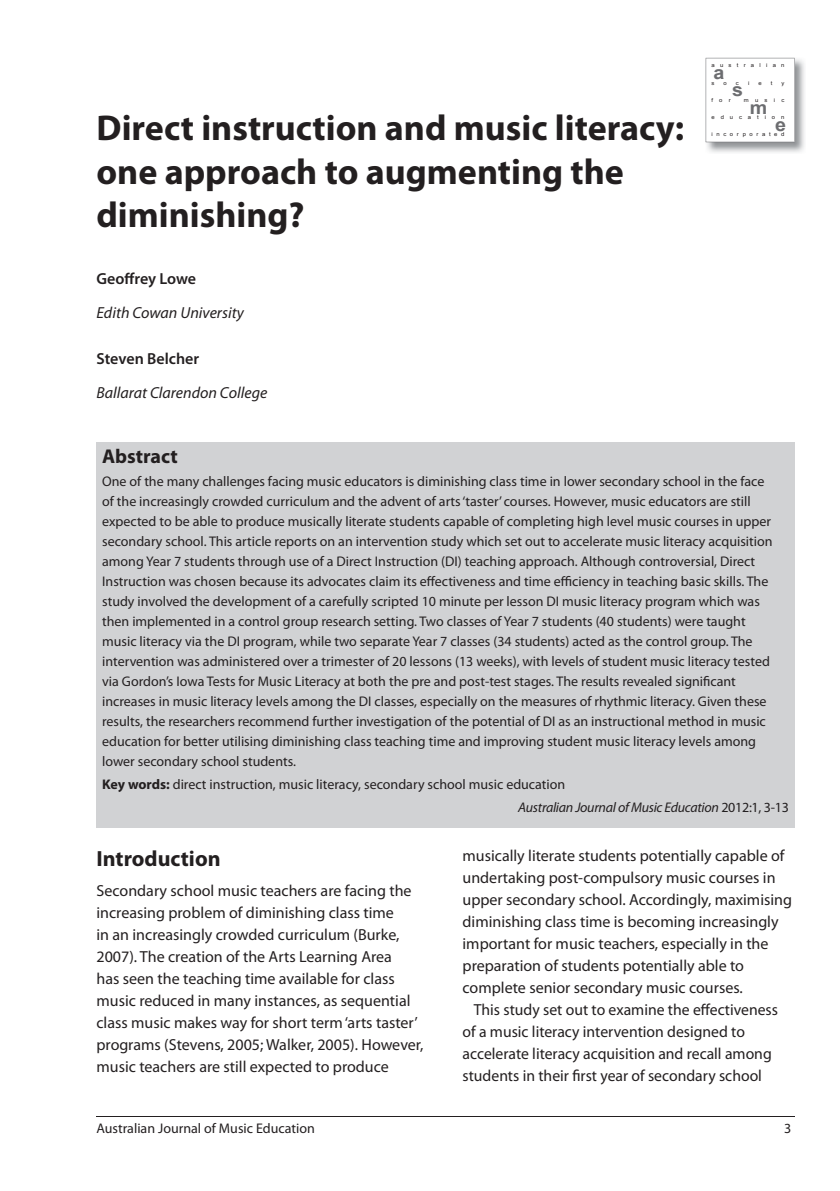
<style>
.page{position:relative;width:840px;height:1191px;background:#fff}
.page>*{position:absolute;margin:0;border:0;box-sizing:border-box;transform-origin:0 0}
.t1{font:700 36px/43.2px "Myriad Pro";color:#231f20}
.t2{font:700 22px "Myriad Pro";color:#231f20}
.t3{font:700 20px "Myriad Pro";color:#231f20}
.t4{font:700 18px "Arial";color:#6c6d70;scale:1.09 1}
.t5{font:16px/22px "Myriad Pro";color:#231f20}
.t6{font:italic 16px "Myriad Pro";color:#231f20}
.t7{font:600 16px "Myriad Pro";color:#231f20}
.t8{font:14px/20px "Myriad Pro";color:#231f20}
.t9{font:5.4px "Arial";letter-spacing:.89em;color:#231f20;scale:1.09 1}
.t10{font:5.4px "Arial";letter-spacing:.615em;color:#231f20;scale:1.09 1}
.t11{font:5.4px "Arial";letter-spacing:1.005em;color:#231f20;scale:1.09 1}
.s1{font-weight:700}
.s2{font-style:italic}
</style>
<div class="page">
<hr style="left:96px;top:1116px;width:698px;height:1px;background:#231f20">
<img style="left:705px;top:57px;width:100px;height:96px">
<svg style="left:705px;top:58px;width:89px;height:84px"></svg>
<div style="left:96px;top:442px;width:698px;height:386px;background:#d1d2d4"></div>
<h1 class="t1" style="left:96px;top:105px;width:589px">Direct instruction and music literacy: one approach to augmenting the diminishing?</h1>
<p class="t7" style="left:96px;top:269px;width:101px">Geoffrey Lowe</p>
<p class="t6" style="left:96px;top:303px;width:149px">Edith Cowan University</p>
<p class="t7" style="left:96px;top:349px;width:104px">Steven Belcher</p>
<p class="t6" style="left:96px;top:383px;width:172px">Ballarat Clarendon College</p>
<p class="t9" style="left:711px;top:62px;width:68px">australian</p>
<p class="t9" style="left:711px;top:79px;width:4px">s</p>
<p class="t9" style="left:723px;top:79px;width:5px">o</p>
<p class="t9" style="left:735px;top:79px;width:4px">c</p>
<p class="t9" style="left:747px;top:79px;width:3px">i</p>
<p class="t9" style="left:758px;top:79px;width:5px">e</p>
<p class="t9" style="left:770px;top:79px;width:3px">t</p>
<p class="t9" style="left:781px;top:79px;width:4px">y</p>
<p class="t9" style="left:711px;top:96px;width:19px">for</p>
<p class="t9" style="left:743px;top:96px;width:39px">music</p>
<p class="t11" style="left:711px;top:113px;width:68px">education</p>
<p class="t10" style="left:711px;top:131px;width:68px">incorporated</p>
<p class="t4" style="left:713px;top:60px;width:12px">a</p>
<p class="t4" style="left:731px;top:78px;width:12px">s</p>
<p class="t4" style="left:749px;top:95px;width:18px">m</p>
<p class="t4" style="left:774px;top:113px;width:12px">e</p>
<h3 class="t3" style="left:102px;top:443px;width:77px">Abstract</h3>
<p class="t8" style="left:102px;top:471px;width:671px">One of the many challenges facing music educators is diminishing class time in lower secondary school in the face of the increasingly crowded curriculum and the advent of arts ‘taster’ courses. However, music educators are still expected to be able to produce musically literate students capable of completing high level music courses in upper secondary school. This article reports on an intervention study which set out to accelerate music literacy acquisition among Year 7 students through use of a Direct Instruction (DI) teaching approach. Although controversial, Direct Instruction was chosen because its advocates claim its effectiveness and time efficiency in teaching basic skills. The study involved the development of a carefully scripted 10 minute per lesson DI music literacy program which was then implemented in a control group research setting. Two classes of Year 7 students (40 students) were taught music literacy via the DI program, while two separate Year 7 classes (34 students) acted as the control group. The intervention was administered over a trimester of 20 lessons (13 weeks), with levels of student music literacy tested via Gordon’s Iowa Tests for Music Literacy at both the pre and post-test stages. The results revealed significant increases in music literacy levels among the DI classes, especially on the measures of rhythmic literacy. Given these results, the researchers recommend further investigation of the potential of DI as an instructional method in music education for better utilising diminishing class teaching time and improving student music literacy levels among lower secondary school students.</p>
<p class="t8" style="left:518px;top:772px;width:272px;line-height:22.8px;text-indent:-416px"><span class="s1">Key words:</span> direct instruction, music literacy, secondary school music education<br><span class="s2">Australian Journal of Music Education</span> 2012:1, 3-13</p>
<h2 class="t2" style="left:96px;top:844px;width:126px">Introduction</h2>
<p class="t5" style="left:96px;top:879px;width:328px">Secondary school music teachers are facing the increasing problem of diminishing class time<br>in an increasingly crowded curriculum (Burke, 2007). The creation of the Arts Learning Area<br>has seen the teaching time available for class music reduced in many instances, as sequential class music makes way for short term ‘arts taster’ programs (Stevens, 2005; Walker, 2005). However, music teachers are still expected to produce</p>
<p class="t5" style="left:462px;top:844px;width:331px">musically literate students potentially capable of undertaking post-compulsory music courses in upper secondary school. Accordingly, maximising diminishing class time is becoming increasingly important for music teachers, especially in the preparation of students potentially able to complete senior secondary music courses.</p>
<p class="t5" style="left:462px;top:998px;width:317px;text-indent:11px">This study set out to examine the effectiveness of a music literacy intervention designed to accelerate literacy acquisition and recall among students in their first year of secondary school</p>
<p class="t8" style="left:96px;top:1118px;width:220px">Australian Journal of Music Education</p>
<p class="t8" style="left:783px;top:1118px;width:9px">3</p>
</div>
